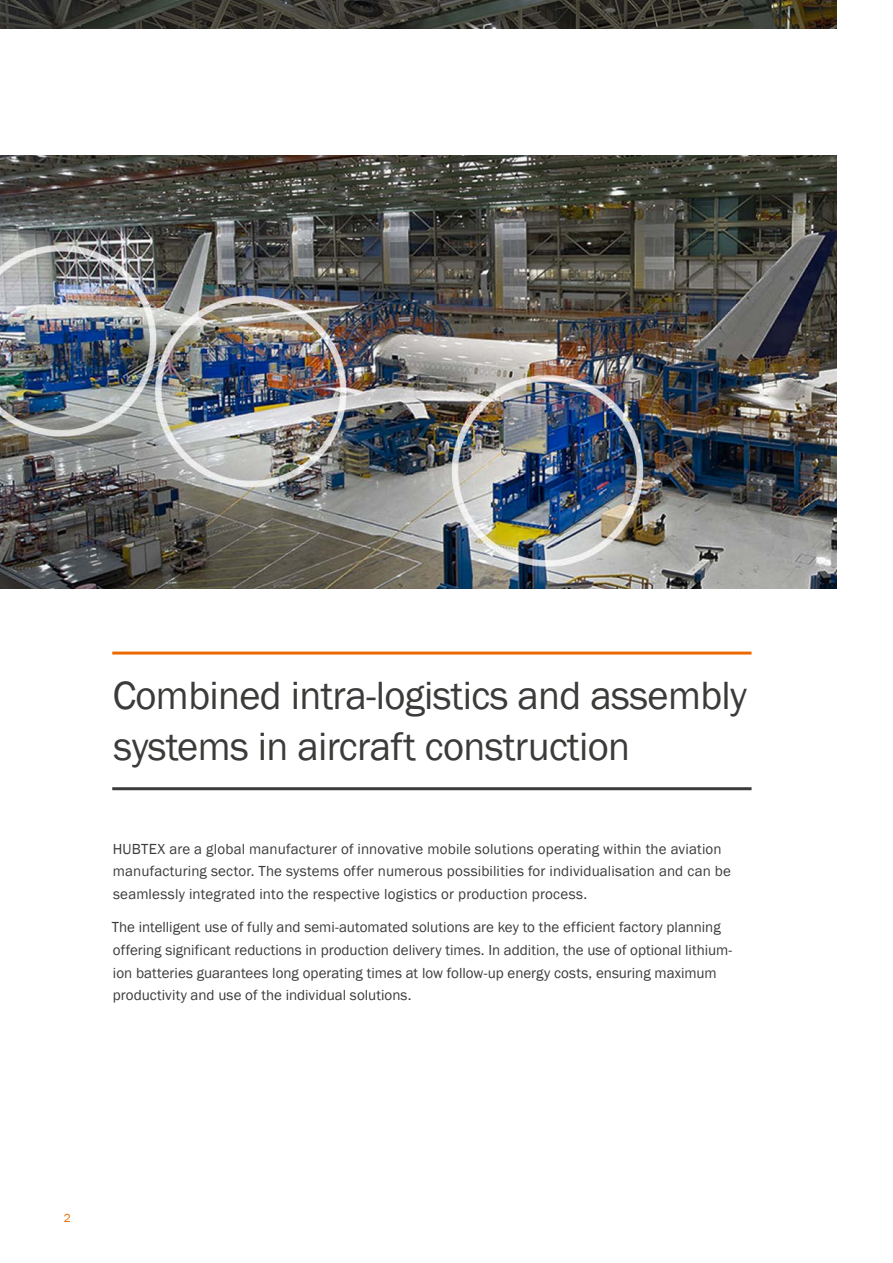
<style>
.page{position:relative;width:893px;height:1263px;background:#fff}
.page>*{position:absolute;margin:0;border:0;box-sizing:border-box;transform-origin:0 0}
.t1{font:40.5px/51px "Franklin Gothic";letter-spacing:-.015em;color:#3b3b3a}
.t2{font:15px/22.5px "Franklin Gothic";letter-spacing:.005em;color:#3b3b3a}
.t3{font:12px "Franklin Gothic";color:#ed6a00}
</style>
<div class="page">
<img style="left:0;top:156px;width:837px;height:433px">
<img style="left:0;top:0;width:837px;height:28px">
<hr style="left:112px;top:651px;width:640px;height:3px;background:#ed6a00">
<hr style="left:112px;top:787px;width:640px;height:3px;background:#3b3b3a">
<h1 class="t1" style="left:113px;top:671px;width:636px">Combined intra-logistics and assembly systems in aircraft construction</h1>
<p class="t2" style="left:113px;top:838px;width:620px">HUBTEX are a global manufacturer of innovative mobile solutions operating within the aviation manufacturing sector. The systems offer numerous possibilities for individualisation and can be seamlessly integrated into the respective logistics or production process.</p>
<p class="t2" style="left:112px;top:916px;width:622px">The intelligent use of fully and semi-automated solutions are key to the efficient factory planning offering significant reductions in production delivery times. In addition, the use of optional lithium&shy;ion batteries guarantees long operating times at low follow-up energy costs, ensuring maximum productivity and use of the individual solutions.</p>
<p class="t3" style="left:64px;top:1211px;width:9px">2</p>
</div>
